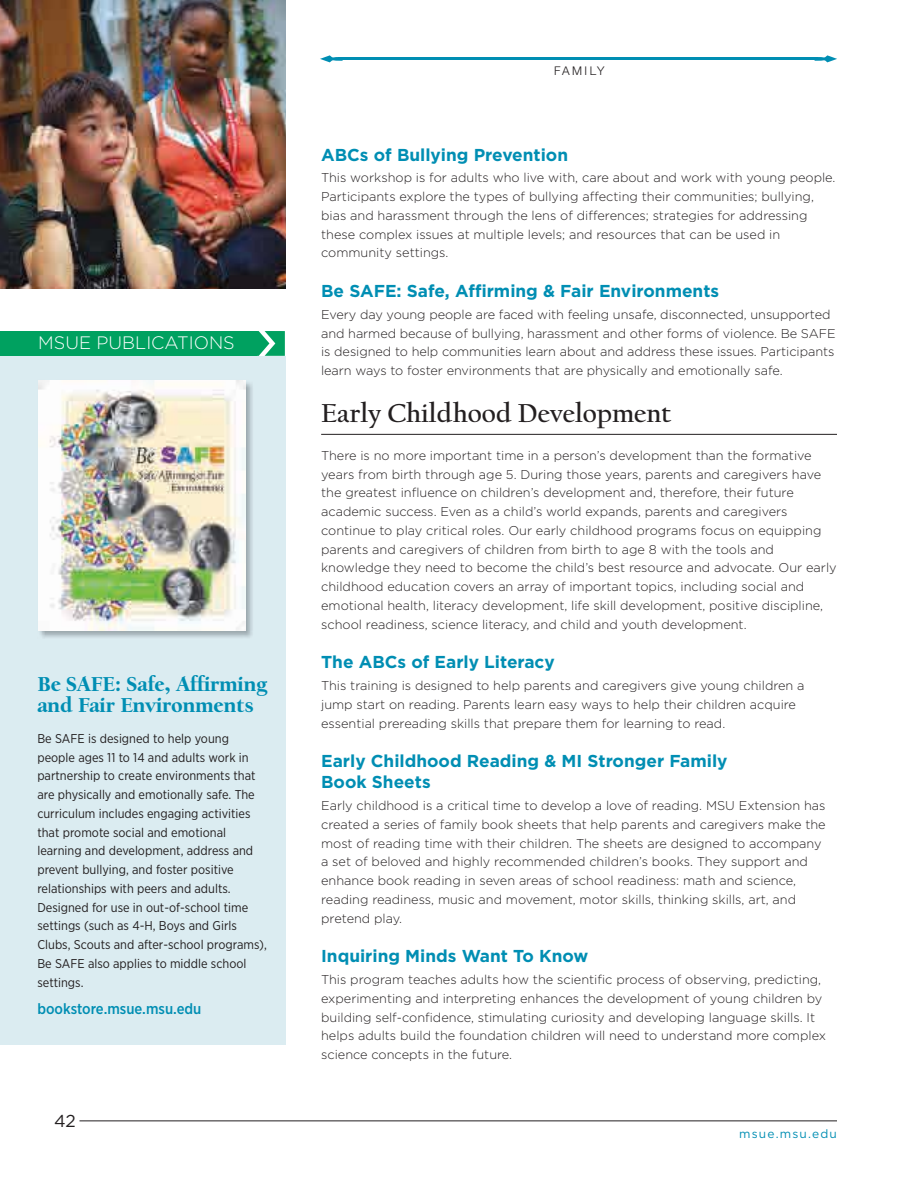
<style>
.page{position:relative;width:918px;height:1188px;background:#fff}
.page>*{position:absolute;margin:0;border:0;box-sizing:border-box;transform-origin:0 0}
.t1{font:700 27px "Californian FB";color:#231f20}
.t2{font:900 21px/21px "Californian FB";color:#008eb3}
.t3{font:300 18px "Gotham";color:#fff}
.t4{font:700 17.25px/21px "Gotham";color:#008eb3}
.t5{font:17.25px "Gotham";color:#231f20}
.t6{font:500 15px "Gotham Narrow";color:#008eb3}
.t7{font:300 12.75px/18.8px "Gotham";color:#231f20}
.t8{font:12.75px/18.8px "Gotham Narrow";color:#231f20}
.t9{font:12px "Gotham";letter-spacing:.1em;color:#008eb3}
.t10{font:300 12px "Helvetica Neue";letter-spacing:.2em;color:#231f20}
</style>
<div class="page">
<hr style="left:80px;top:1121px;width:757px;height:1px;background:#231f20">
<svg style="left:814px;top:55px;width:23px;height:7px"></svg>
<svg style="left:320px;top:55px;width:23px;height:7px"></svg>
<hr style="left:338px;top:58px;width:479px;height:2px;background:#008eb3">
<hr style="left:321px;top:434px;width:516px;height:1px;background:#231f20">
<div style="left:0;top:356px;width:285px;height:688px;background:#dbecf1"></div>
<img style="left:38px;top:380px;width:215px;height:258px">
<img style="left:39px;top:381px;width:206px;height:250px">
<div style="left:0;top:331px;width:257px;height:25px;background:#00a160"></div>
<svg style="left:257px;top:331px;width:28px;height:25px"></svg>
<img style="left:0;top:0;width:285px;height:288px">
<h3 class="t3" style="left:38px;top:335px;width:198px">MSUE PUBLICATIONS</h3>
<h2 class="t2" style="left:37px;top:675px;width:231px">Be SAFE: Safe, Affirming and Fair Environments</h2>
<p class="t8" style="left:37px;top:730px;width:231px">Be SAFE is designed to help young people ages 11 to 14 and adults work in partnership to create environments that are physically and emotionally safe. The curriculum includes engaging activities that promote social and emotional learning and development, address and prevent bullying, and foster positive relationships with peers and adults.<br>Designed for use in out-of-school time settings (such as 4-H, Boys and Girls Clubs, Scouts and after-school programs), Be SAFE also applies to middle school settings.</p>
<p class="t6" style="left:37px;top:1000px;width:166px">bookstore.msue.msu.edu</p>
<h3 class="t5" style="left:54px;top:1111px;width:23px">42</h3>
<p class="t10" style="left:554px;top:67px;width:52px">FAMILY</p>
<h3 class="t4" style="left:321px;top:145px;width:248px">ABCs of Bullying Prevention</h3>
<p class="t7" style="left:321px;top:169px;width:516px">This workshop is for adults who live with, care about and work with young people.<br>Participants explore the types of bullying affecting their communities; bullying, bias and harassment through the lens of differences; strategies for addressing these complex issues at multiple levels; and resources that can be used in community settings.</p>
<h3 class="t4" style="left:321px;top:282px;width:400px">Be SAFE: Safe, Affirming &amp; Fair Environments</h3>
<p class="t7" style="left:321px;top:306px;width:516px">Every day young people are faced with feeling unsafe, disconnected, unsupported and harmed because of bullying, harassment and other forms of violence. Be SAFE is designed to help communities learn about and address these issues. Participants learn ways to foster environments that are physically and emotionally safe.</p>
<h1 class="t1" style="left:321px;top:402px;width:352px">Early Childhood Development</h1>
<p class="t7" style="left:321px;top:447px;width:517px">There is no more important time in a person’s development than the formative years from birth through age 5. During those years, parents and caregivers have the greatest influence on children’s development and, therefore, their future academic success. Even as a child’s world expands, parents and caregivers continue to play critical roles. Our early childhood programs focus on equipping parents and caregivers of children from birth to age 8 with the tools and knowledge they need to become the child’s best resource and advocate. Our early childhood education covers an array of important topics, including social and emotional health, literacy development, life skill development, positive discipline, school readiness, science literacy, and child and youth development.</p>
<h3 class="t4" style="left:321px;top:653px;width:235px">The ABCs of Early Literacy</h3>
<p class="t7" style="left:321px;top:677px;width:485px">This training is designed to help parents and caregivers give young children a jump start on reading. Parents learn easy ways to help their children acquire essential prereading skills that prepare them for learning to read.</p>
<h3 class="t4" style="left:321px;top:752px;width:408px">Early Childhood Reading &amp; MI Stronger Family<br>Book Sheets</h3>
<p class="t7" style="left:321px;top:797px;width:506px">Early childhood is a critical time to develop a love of reading. MSU Extension has created a series of family book sheets that help parents and caregivers make the most of reading time with their children. The sheets are designed to accompany a set of beloved and highly recommended children’s books. They support and enhance book reading in seven areas of school readiness: math and science, reading readiness, music and movement, motor skills, thinking skills, art, and pretend play.</p>
<h3 class="t4" style="left:321px;top:947px;width:269px">Inquiring Minds Want To Know</h3>
<p class="t7" style="left:321px;top:971px;width:506px">This program teaches adults how the scientific process of observing, predicting, experimenting and interpreting enhances the development of young children by building self-confidence, stimulating curiosity and developing language skills. It helps adults build the foundation children will need to understand more complex science concepts in the future.</p>
<p class="t9" style="left:739px;top:1127px;width:99px">msue.msu.edu</p>
</div>
